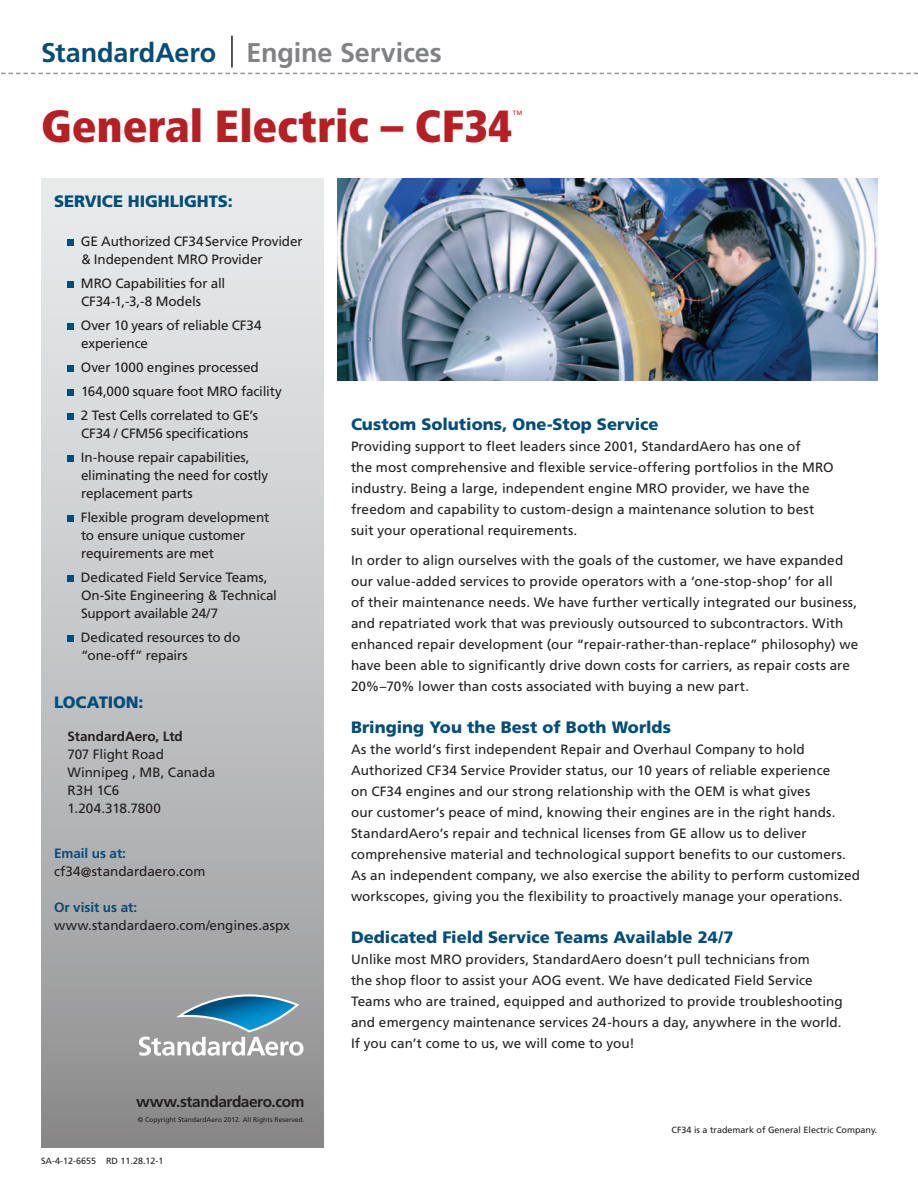
<style>
.page{position:relative;width:918px;height:1188px;background:#fff}
.page>*{position:absolute;margin:0;border:0;box-sizing:border-box;transform-origin:0 0}
.t1{font:900 condensed 45px "Frutiger LT Std";color:#b62024}
.t2{font:700 27px "Frutiger";letter-spacing:-.005em;color:#808285}
.t3{font:900 16.5px "Frutiger";color:#004d7a}
.t4{font:700 15.45px "Frutiger";letter-spacing:-.03em;color:#231f20}
.t5{font:13.5px/21px "Frutiger";letter-spacing:.005em;color:#231f20}
.t6{font:13.5px/18px "Frutiger";letter-spacing:-.015em;color:#231f20}
.t7{font:700 13.5px "Frutiger";color:#064c79}
.t8{font:700 13.5px "Frutiger";color:#231f20}
.t9{font:300 10.5px "Frutiger";color:#b62024}
.t10{font:9px "Frutiger";color:#231f20}
.t11{font:6.75px "Frutiger";color:#231f20}
.s1{color:#064c79}
</style>
<div class="page">
<div style="left:41px;top:178px;width:282px;height:970px;background:linear-gradient(to bottom,#eff1f2,#919192)"></div>
<div style="left:68px;top:239px;width:6px;height:7px;background:#004d7a"></div>
<div style="left:68px;top:281px;width:6px;height:7px;background:#004d7a"></div>
<div style="left:68px;top:323px;width:6px;height:7px;background:#004d7a"></div>
<div style="left:68px;top:365px;width:6px;height:7px;background:#004d7a"></div>
<div style="left:68px;top:389px;width:6px;height:7px;background:#004d7a"></div>
<div style="left:68px;top:413px;width:6px;height:7px;background:#004d7a"></div>
<div style="left:68px;top:455px;width:6px;height:7px;background:#004d7a"></div>
<div style="left:68px;top:515px;width:6px;height:7px;background:#004d7a"></div>
<div style="left:68px;top:575px;width:6px;height:7px;background:#004d7a"></div>
<div style="left:68px;top:635px;width:6px;height:7px;background:#004d7a"></div>
<svg style="left:1px;top:73px;width:917px;height:1px"></svg>
<hr style="left:231px;top:36px;width:2px;height:32px;background:#231f20">
<img style="left:338px;top:178px;width:540px;height:203px">
<svg style="left:139px;top:994px;width:165px;height:62px;background:#8da4b0"></svg>
<p class="t2" style="left:41px;top:36px;width:402px"><span class="s1">StandardAero</span> Engine Services</p>
<p class="t1" style="left:41px;top:99px;width:472px">General Electric – CF34</p>
<p class="t9" style="left:512px;top:108px;width:12px">™</p>
<p class="t3" style="left:54px;top:191px;width:180px">SERVICE HIGHLIGHTS:</p>
<p class="t5" style="left:81px;top:232px;width:223px;line-height:18px">GE Authorized CF34Service Provider &amp; Independent MRO Provider</p>
<p class="t6" style="left:81px;top:274px;width:146px">MRO Capabilities for all<br>CF34-1,-3,-8 Models</p>
<p class="t6" style="left:81px;top:316px;width:182px">Over 10 years of reliable CF34 experience</p>
<p class="t5" style="left:81px;top:356px;width:179px">Over 1000 engines processed</p>
<p class="t6" style="left:81px;top:382px;width:202px">164,000 square foot MRO facility</p>
<p class="t6" style="left:81px;top:406px;width:179px">2 Test Cells correlated to GE’s<br>CF34 / CFM56 specifications</p>
<p class="t6" style="left:81px;top:448px;width:189px">In-house repair capabilities, eliminating the need for costly replacement parts</p>
<p class="t5" style="left:81px;top:508px;width:190px;line-height:18px">Flexible program development to ensure unique customer requirements are met</p>
<p class="t6" style="left:81px;top:568px;width:198px">Dedicated Field Service Teams,<br>On-Site Engineering &amp; Technical<br>Support available 24/7</p>
<p class="t5" style="left:81px;top:628px;width:161px;line-height:18px">Dedicated resources to do “one-off” repairs</p>
<p class="t3" style="left:54px;top:692px;width:91px">LOCATION:</p>
<p class="t8" style="left:68px;top:728px;width:117px">StandardAero, Ltd</p>
<p class="t5" style="left:68px;top:743px;width:98px">707 Flight Road</p>
<p class="t5" style="left:68px;top:761px;width:149px">Winnipeg , MB, Canada</p>
<p class="t5" style="left:68px;top:779px;width:53px">R3H 1C6</p>
<p class="t5" style="left:68px;top:797px;width:95px">1.204.318.7800</p>
<p class="t7" style="left:54px;top:845px;width:74px">Email us at:</p>
<p class="t5" style="left:54px;top:860px;width:153px">cf34@standardaero.com</p>
<p class="t7" style="left:54px;top:899px;width:85px">Or visit us at:</p>
<p class="t5" style="left:54px;top:914px;width:237px">www.standardaero.com/engines.aspx</p>
<p class="t4" style="left:136px;top:1092px;width:170px">www.standardaero.com</p>
<p class="t11" style="left:138px;top:1116px;width:168px">© Copyright StandardAero 2012. All Rights Reserved.</p>
<p class="t10" style="left:41px;top:1156px;width:124px">SA-4-12-6655 RD 11.28.12-1</p>
<p class="t3" style="left:351px;top:414px;width:309px">Custom Solutions, One-Stop Service</p>
<p class="t5" style="left:351px;top:435px;width:484px">Providing support to fleet leaders since 2001, StandardAero has one of<br>the most comprehensive and flexible service-offering portfolios in the MRO industry. Being a large, independent engine MRO provider, we have the freedom and capability to custom-design a maintenance solution to best suit your operational requirements.</p>
<p class="t5" style="left:351px;top:549px;width:509px">In order to align ourselves with the goals of the customer, we have expanded our value-added services to provide operators with a ‘one-stop-shop’ for all<br>of their maintenance needs. We have further vertically integrated our business, and repatriated work that was previously outsourced to subcontractors. With enhanced repair development (our “repair-rather-than-replace” philosophy) we have been able to significantly drive down costs for carriers, as repair costs are 20%–70% lower than costs associated with buying a new part.</p>
<p class="t3" style="left:351px;top:717px;width:322px">Bringing You the Best of Both Worlds</p>
<p class="t5" style="left:351px;top:738px;width:511px">As the world’s first independent Repair and Overhaul Company to hold Authorized CF34 Service Provider status, our 10 years of reliable experience<br>on CF34 engines and our strong relationship with the OEM is what gives<br>our customer’s peace of mind, knowing their engines are in the right hands.<br>StandardAero’s repair and technical licenses from GE allow us to deliver comprehensive material and technological support benefits to our customers.<br>As an independent company, we also exercise the ability to perform customized workscopes, giving you the flexibility to proactively manage your operations.</p>
<p class="t3" style="left:351px;top:927px;width:384px">Dedicated Field Service Teams Available 24/7</p>
<p class="t5" style="left:351px;top:948px;width:493px">Unlike most MRO providers, StandardAero doesn’t pull technicians from<br>the shop floor to assist your AOG event. We have dedicated Field Service Teams who are trained, equipped and authorized to provide troubleshooting and emergency maintenance services 24-hours a day, anywhere in the world.<br>If you can’t come to us, we will come to you!</p>
<p class="t10" style="left:672px;top:1125px;width:207px">CF34 is a trademark of General Electric Company.</p>
</div>
